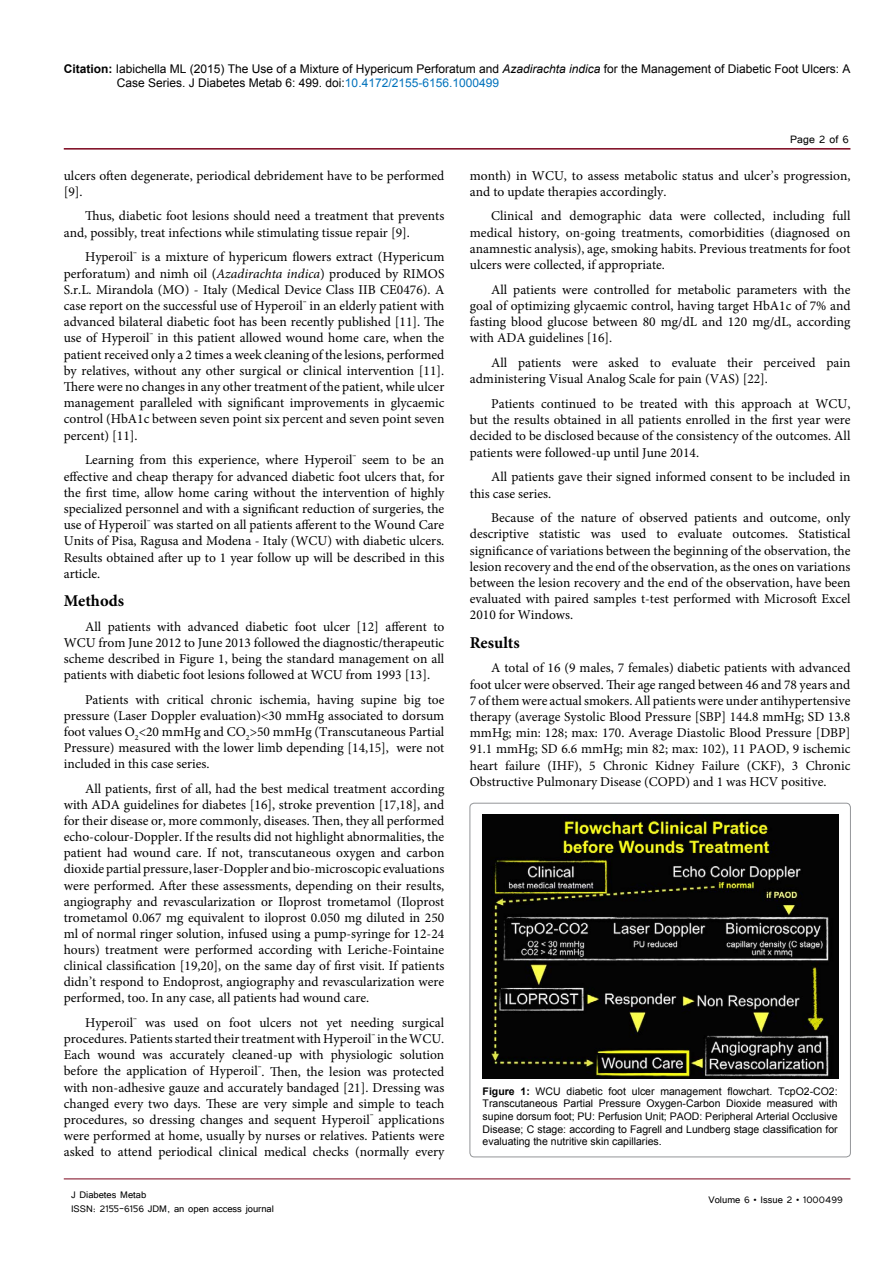
<style>
.page{position:relative;width:893px;height:1263px;background:#fff}
.page>*{position:absolute;margin:0;border:0;box-sizing:border-box;transform-origin:0 0}
.t1{font:700 16.5px "Minion Pro";color:#000}
.t2{font:13.5px/16.2px "Minion Pro";color:#000;text-align:justify}
.t3{font:13.5px "Tunga";color:#000}
.t4{font:12px/14.4px "Arial";color:#000}
.t5{font:12px/14.4px "Tunga";color:#000}
.t6{font:10.5px/12.6px "Arial";color:#000;text-align:justify}
.s1{font-weight:700}
.s2{font-style:italic}
.s3{color:#0072bc}
</style>
<div class="page">
<hr style="left:64px;top:148px;width:786px;height:2px;background:#7a031b">
<hr style="left:64px;top:1179px;width:786px;height:1px;background:#7a031b">
<div style="left:470px;top:803px;width:380px;height:354px;border:1px solid #939598;border-radius:4px"></div>
<img style="left:482px;top:815px;width:356px;height:263px">
<p class="t4" style="left:117px;top:61px;width:735px;text-indent:-53px"><span class="s1">Citation:</span> Iabichella ML (2015) The Use of a Mixture of Hypericum Perforatum and <span class="s2">Azadirachta indica</span> for the Management of Diabetic Foot Ulcers: A<br>Case Series. J Diabetes Metab 6: 499. doi:<span class="s3">10.4172/2155-6156.1000499</span></p>
<p class="t2" style="left:64px;top:167px;width:382px">ulcers often degenerate, periodical debridement have to be performed [9].</p>
<p class="t2" style="left:64px;top:208px;width:382px;text-indent:21px">Thus, diabetic foot lesions should need a treatment that prevents and, possibly, treat infections while stimulating tissue repair [9].</p>
<p class="t2" style="left:64px;top:249px;width:382px;text-indent:21px">Hyperoil<sup>™</sup> is a mixture of hypericum flowers extract (Hypericum perforatum) and nimh oil (<span class="s2">Azadirachta indica</span>) produced by RIMOS S.r.L. Mirandola (MO) - Italy (Medical Device Class IIB CE0476). A case report on the successful use of Hyperoil<sup>™</sup> in an elderly patient with advanced bilateral diabetic foot has been recently published [11]. The use of Hyperoil<sup>™</sup> in this patient allowed wound home care, when the patient received only a 2 times a week cleaning of the lesions, performed by relatives, without any other surgical or clinical intervention [11].<br>There were no changes in any other treatment of the patient, while ulcer management paralleled with significant improvements in glycaemic control (HbA1c between seven point six percent and seven point seven percent) [11].</p>
<p class="t2" style="left:64px;top:452px;width:382px;text-indent:21px">Learning from this experience, where Hyperoil<sup>™</sup> seem to be an effective and cheap therapy for advanced diabetic foot ulcers that, for the first time, allow home caring without the intervention of highly specialized personnel and with a significant reduction of surgeries, the use of Hyperoil<sup>™</sup> was started on all patients afferent to the Wound Care Units of Pisa, Ragusa and Modena - Italy (WCU) with diabetic ulcers.<br>Results obtained after up to 1 year follow up will be described in this article.</p>
<p class="t1" style="left:64px;top:589px;width:62px">Methods</p>
<p class="t2" style="left:64px;top:618px;width:382px;text-indent:21px">All patients with advanced diabetic foot ulcer [12] afferent to WCU from June 2012 to June 2013 followed the diagnostic/therapeutic scheme described in Figure 1, being the standard management on all patients with diabetic foot lesions followed at WCU from 1993 [13].</p>
<p class="t2" style="left:64px;top:691px;width:382px;text-indent:21px">Patients with critical chronic ischemia, having supine big toe pressure (Laser Doppler evaluation)&lt;30 mmHg associated to dorsum foot values O<sub>2</sub>&lt;20 mmHg and CO<sub>2</sub>&gt;50 mmHg (Transcutaneous Partial Pressure) measured with the lower limb depending [14,15], were not included in this case series.</p>
<p class="t2" style="left:64px;top:780px;width:382px;text-indent:21px">All patients, first of all, had the best medical treatment according with ADA guidelines for diabetes [16], stroke prevention [17,18], and for their disease or, more commonly, diseases. Then, they all performed echo-colour-Doppler. If the results did not highlight abnormalities, the patient had wound care. If not, transcutaneous oxygen and carbon dioxide partial pressure, laser-Doppler and bio-microscopic evaluations were performed. After these assessments, depending on their results, angiography and revascularization or Iloprost trometamol (Iloprost trometamol 0.067 mg equivalent to iloprost 0.050 mg diluted in 250 ml of normal ringer solution, infused using a pump-syringe for 12-24 hours) treatment were performed according with Leriche-Fointaine clinical classification [19,20], on the same day of first visit. If patients didn’t respond to Endoprost, angiography and revascularization were performed, too. In any case, all patients had wound care.</p>
<p class="t2" style="left:64px;top:1015px;width:382px;text-indent:21px">Hyperoil<sup>™</sup> was used on foot ulcers not yet needing surgical procedures. Patients started their treatment with Hyperoil<sup>™</sup> in the WCU.<br>Each wound was accurately cleaned-up with physiologic solution before the application of Hyperoil<sup>™</sup>. Then, the lesion was protected with non-adhesive gauze and accurately bandaged [21]. Dressing was changed every two days. These are very simple and simple to teach procedures, so dressing changes and sequent Hyperoil<sup>™</sup> applications were performed at home, usually by nurses or relatives. Patients were asked to attend periodical clinical medical checks (normally every</p>
<p class="t5" style="left:71px;top:1186px;width:204px">J Diabetes Metab<br>ISSN: 2155-6156 JDM, an open access journal</p>
<p class="t3" style="left:790px;top:131px;width:60px">Page 2 of 6</p>
<p class="t2" style="left:470px;top:167px;width:382px">month) in WCU, to assess metabolic status and ulcer’s progression, and to update therapies accordingly.</p>
<p class="t2" style="left:470px;top:208px;width:382px;text-indent:21px">Clinical and demographic data were collected, including full medical history, on-going treatments, comorbidities (diagnosed on anamnestic analysis), age, smoking habits. Previous treatments for foot ulcers were collected, if appropriate.</p>
<p class="t2" style="left:470px;top:281px;width:382px;text-indent:21px">All patients were controlled for metabolic parameters with the goal of optimizing glycaemic control, having target HbA1c of 7% and fasting blood glucose between 80 mg/dL and 120 mg/dL, according with ADA guidelines [16].</p>
<p class="t2" style="left:470px;top:355px;width:382px;text-indent:21px">All patients were asked to evaluate their perceived pain administering Visual Analog Scale for pain (VAS) [22].</p>
<p class="t2" style="left:470px;top:396px;width:382px;text-indent:21px">Patients continued to be treated with this approach at WCU, but the results obtained in all patients enrolled in the first year were decided to be disclosed because of the consistency of the outcomes. All patients were followed-up until June 2014.</p>
<p class="t2" style="left:470px;top:469px;width:382px;text-indent:21px">All patients gave their signed informed consent to be included in this case series.</p>
<p class="t2" style="left:470px;top:510px;width:382px;text-indent:21px">Because of the nature of observed patients and outcome, only descriptive statistic was used to evaluate outcomes. Statistical significance of variations between the beginning of the observation, the lesion recovery and the end of the observation, as the ones on variations between the lesion recovery and the end of the observation, have been evaluated with paired samples t-test performed with Microsoft Excel 2010 for Windows.</p>
<p class="t1" style="left:470px;top:631px;width:51px">Results</p>
<p class="t2" style="left:470px;top:660px;width:382px;text-indent:21px">A total of 16 (9 males, 7 females) diabetic patients with advanced foot ulcer were observed. Their age ranged between 46 and 78 years and 7 of them were actual smokers. All patients were under antihypertensive therapy (average Systolic Blood Pressure [SBP] 144.8 mmHg; SD 13.8 mmHg; min: 128; max: 170. Average Diastolic Blood Pressure [DBP] 91.1 mmHg; SD 6.6 mmHg; min 82; max: 102), 11 PAOD, 9 ischemic heart failure (IHF), 5 Chronic Kidney Failure (CKF), 3 Chronic Obstructive Pulmonary Disease (COPD) and 1 was HCV positive.</p>
<p class="t6" style="left:483px;top:1085px;width:357px"><span class="s1">Figure 1:</span> WCU diabetic foot ulcer management flowchart. TcpO2-CO2:<br>Transcutaneous Partial Pressure Oxygen-Carbon Dioxide measured with supine dorsum foot; PU: Perfusion Unit; PAOD: Peripheral Arterial Occlusive Disease; C stage: according to Fagrell and Lundberg stage classification for evaluating the nutritive skin capillaries.</p>
<p class="t5" style="left:708px;top:1191px;width:136px">Volume 6 • Issue 2 • 1000499</p>
</div>
